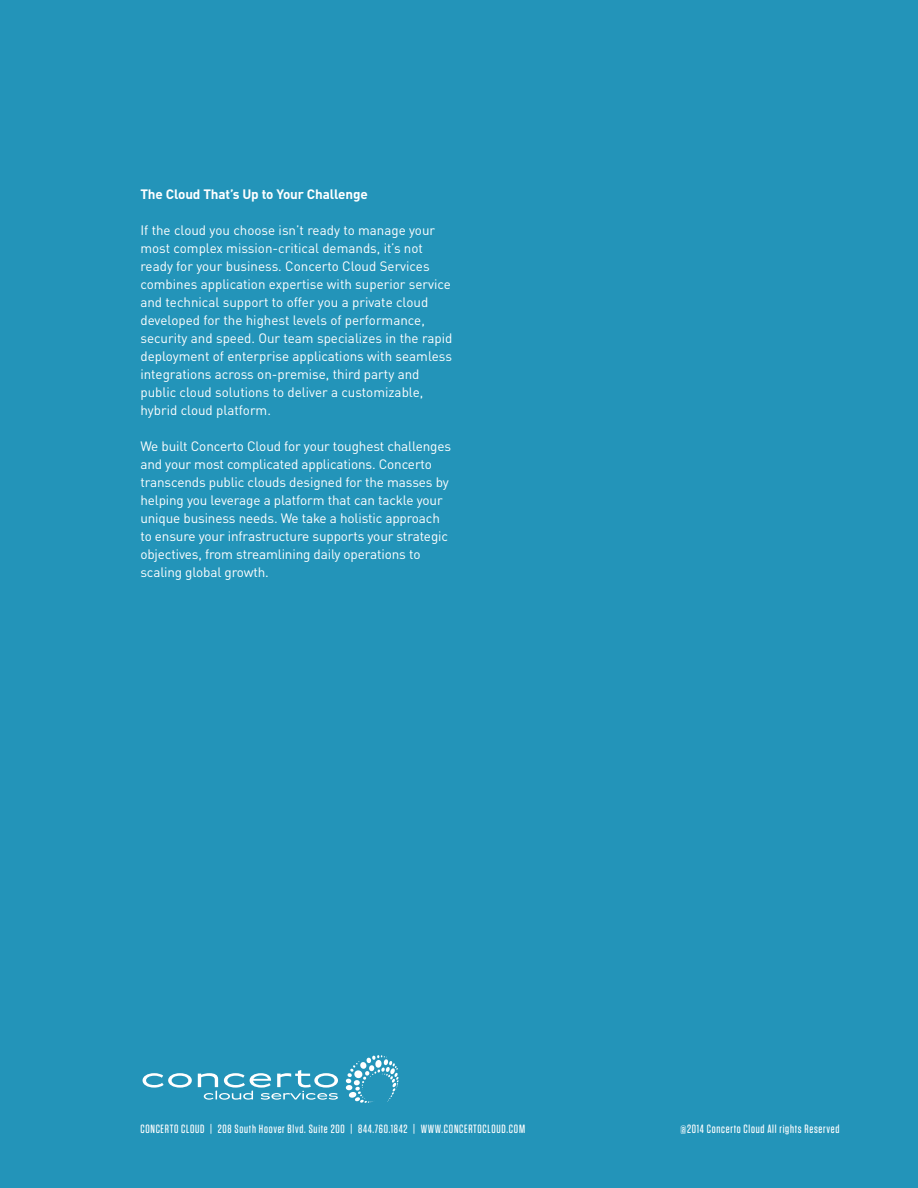
<style>
.page{position:relative;width:918px;height:1188px;background:#2394b9}
.page>*{position:absolute;margin:0;border:0;box-sizing:border-box;transform-origin:0 0}
.Body_Copy{font:13.5px/18px "DIN Pro";letter-spacing:-.005em;color:#fff}
.Body_Copy-2{font:700 13.5px "DIN Pro";letter-spacing:-.01em;color:#fff}
.t1{font:500 12px "Tungsten Rounded";letter-spacing:.06em;color:#fff}
</style>
<div class="page">
<svg style="left:346px;top:1055px;width:53px;height:48px"></svg>
<svg style="left:143px;top:1073px;width:49px;height:15px"></svg>
<svg style="left:198px;top:1070px;width:140px;height:30px"></svg>
<p class="Body_Copy-2" style="left:140px;top:183px;width:229px">The Cloud That’s Up to Your Challenge</p>
<p class="Body_Copy" style="left:140px;top:220px;width:312px">If the cloud you choose isn’t ready to manage your most complex mission-critical demands, it’s not ready for your business. Concerto Cloud Services combines application expertise with superior service and technical support to offer you a private cloud</p>
<p class="Body_Copy" style="left:140px;top:310px;width:314px">developed for the highest levels of performance, security and speed. Our team specializes in the rapid deployment of enterprise applications with seamless integrations across on-premise, third party and</p>
<p class="Body_Copy" style="left:140px;top:382px;width:284px">public cloud solutions to deliver a customizable, hybrid cloud platform.</p>
<p class="Body_Copy" style="left:140px;top:436px;width:312px">We built Concerto Cloud for your toughest challenges and your most complicated applications. Concerto transcends public clouds designed for the masses by helping you leverage a platform that can tackle your unique business needs. We take a holistic approach to ensure your infrastructure supports your strategic objectives, from streamlining daily operations to</p>
<p class="Body_Copy" style="left:140px;top:562px;width:130px">scaling global growth.</p>
<p class="t1" style="left:140px;top:1123px;width:386px">CONCERTO CLOUD | 208 South Hoover Blvd. Suite 200 | 844.760.1842 | WWW.CONCERTOCLOUD.COM</p>
<p class="t1" style="left:680px;top:1123px;width:160px">@2014 Concerto Cloud All rights Reserved</p>
</div>
